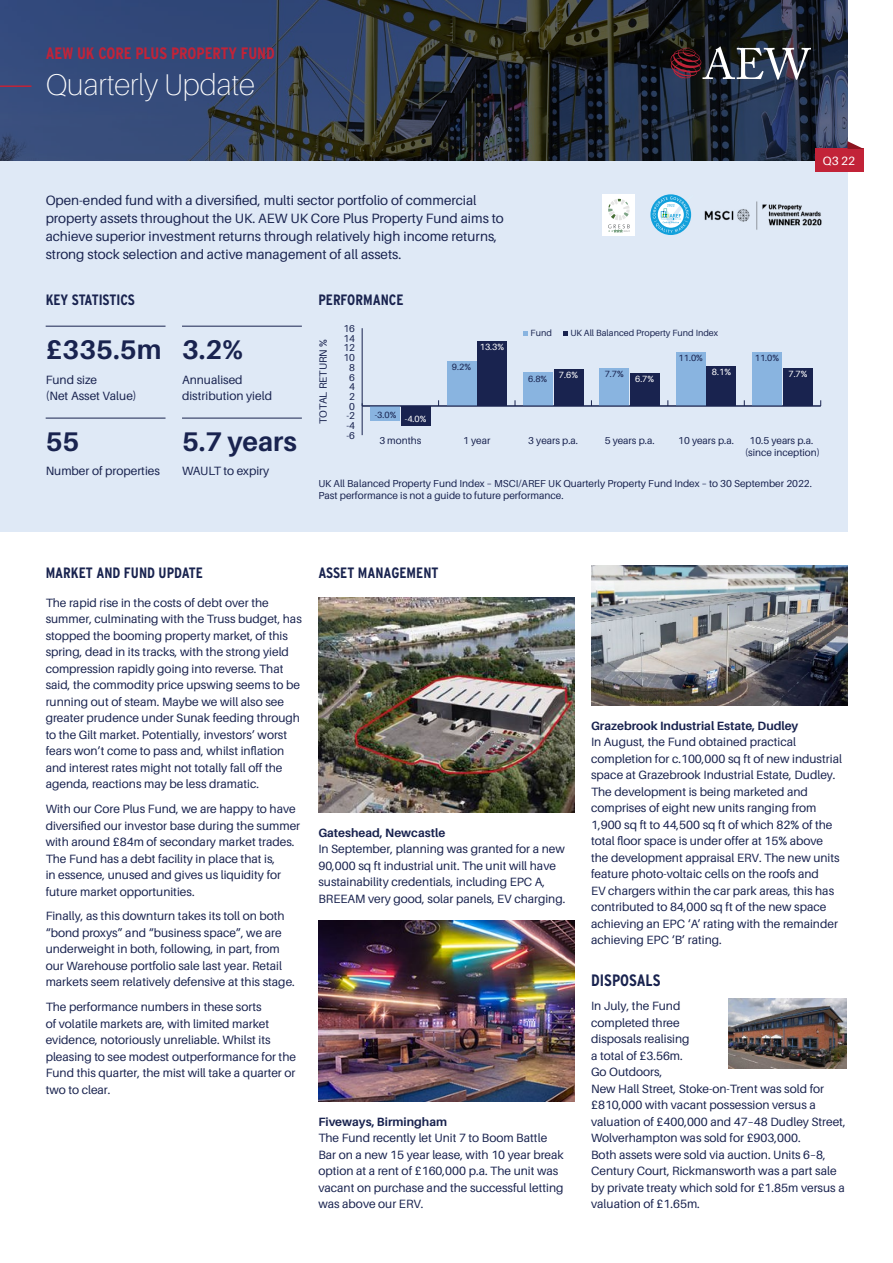
<style>
.page{position:relative;width:893px;height:1263px;background:#fff}
.page>*{position:absolute;margin:0;border:0;box-sizing:border-box;transform-origin:0 0}
.t1{font:100 30px "Aileron";color:#fff}
.t2{font:700 27px "Aileron";color:#19234f}
.Section_title{font:700 16.5px "Interstate Condensed";color:#c22338}
.Section_title-2{font:700 16.5px "Interstate Condensed";color:#19234f}
.Section_title-3{font:700 15px "Interstate Condensed";color:#19234f}
.t3{font:13.5px/18px "Aileron";color:#19234f}
.t4{font:12px/16.5px "Aileron";color:#19234f}
.Subtitle{font:700 12px "Aileron";color:#19234f}
.t5{font:12px "Aileron";color:#fff}
.t6{font:10.5px "Aileron";color:#19234f}
.Disclaimer{font:10.2px/12.1px "Aileron";color:#19234f}
.t7{font:10.05px/12px "Aileron";color:#19234f;text-align:center}
.t8{font:9px "Aileron";color:#19234f}
.t9{font:9px "Aileron";color:#fff}
</style>
<div class="page">
<svg style="left:0;top:0;width:847px;height:161px;background:#2b384f"></svg>
<div style="left:0;top:161px;width:847px;height:370px;background:#dfe9f6"></div>
<svg style="left:671px;top:46px;width:140px;height:34px;background:#514c55"></svg>
<hr style="left:0;top:85px;width:31px;height:2px;background:#c22338">
<svg style="left:650px;top:194px;width:42px;height:41px"></svg>
<img style="left:704px;top:201px;width:118px;height:29px">
<div style="left:603px;top:194px;width:32px;height:42px;background:#fff"></div>
<svg style="left:608px;top:199px;width:22px;height:33px"></svg>
<hr style="left:362px;top:328px;width:1px;height:107px;background:#19234f">
<div style="left:401px;top:406px;width:29px;height:19px;background:#19234f"></div>
<div style="left:477px;top:341px;width:30px;height:65px;background:#19234f"></div>
<div style="left:554px;top:369px;width:29px;height:37px;background:#19234f"></div>
<div style="left:630px;top:373px;width:30px;height:33px;background:#19234f"></div>
<div style="left:707px;top:367px;width:29px;height:39px;background:#19234f"></div>
<div style="left:783px;top:369px;width:29px;height:37px;background:#19234f"></div>
<div style="left:370px;top:406px;width:30px;height:15px;background:#89b4e0"></div>
<div style="left:447px;top:361px;width:29px;height:45px;background:#89b4e0"></div>
<div style="left:523px;top:373px;width:30px;height:33px;background:#89b4e0"></div>
<div style="left:600px;top:369px;width:29px;height:37px;background:#89b4e0"></div>
<div style="left:676px;top:352px;width:29px;height:54px;background:#89b4e0"></div>
<div style="left:752px;top:352px;width:30px;height:54px;background:#89b4e0"></div>
<svg style="left:523px;top:331px;width:5px;height:4px"></svg>
<svg style="left:563px;top:331px;width:5px;height:4px"></svg>
<hr style="left:362px;top:406px;width:459px;height:1px;background:#19234f">
<img style="left:318px;top:597px;width:257px;height:216px">
<img style="left:591px;top:566px;width:256px;height:140px">
<img style="left:728px;top:998px;width:119px;height:71px">
<img style="left:318px;top:920px;width:257px;height:182px">
<div style="left:815px;top:149px;width:49px;height:23px;background:#c22338"></div>
<svg style="left:847px;top:141px;width:17px;height:8px"></svg>
<hr style="left:46px;top:326px;width:120px;height:1px;background:#19234f">
<hr style="left:46px;top:418px;width:120px;height:1px;background:#19234f">
<hr style="left:182px;top:326px;width:120px;height:1px;background:#19234f">
<hr style="left:182px;top:418px;width:120px;height:1px;background:#19234f">
<p class="Section_title" style="left:46px;top:44px;width:231px">AEW UK CORE PLUS PROPERTY FUND</p>
<p class="t1" style="left:46px;top:68px;width:211px">Quarterly Update</p>
<p class="t3" style="left:46px;top:191px;width:460px">Open-ended fund with a diversified, multi sector portfolio of commercial property assets throughout the UK. AEW UK Core Plus Property Fund aims to achieve superior investment returns through relatively high income returns, strong stock selection and active management of all assets.</p>
<p class="Section_title-3" style="left:46px;top:292px;width:91px">KEY STATISTICS</p>
<p class="Section_title-3" style="left:318px;top:292px;width:87px">PERFORMANCE</p>
<p class="t2" style="left:46px;top:335px;width:117px">£335.5m</p>
<p class="t4" style="left:46px;top:372px;width:93px">Fund size<br>(Net Asset Value)</p>
<p class="t2" style="left:182px;top:335px;width:62px">3.2%</p>
<p class="t4" style="left:182px;top:372px;width:92px">Annualised distribution yield</p>
<p class="t6" style="left:317px;top:424px;width:86px;rotate:-90deg">TOTAL RETURN %</p>
<p class="t7" style="left:343px;top:323px;width:13px">16</p>
<p class="t7" style="left:343px;top:332px;width:13px">14</p>
<p class="t7" style="left:343px;top:342px;width:13px">12</p>
<p class="t7" style="left:343px;top:352px;width:13px">10</p>
<p class="t7" style="left:349px;top:361px;width:7px">8</p>
<p class="t7" style="left:349px;top:371px;width:7px">6</p>
<p class="t7" style="left:349px;top:381px;width:7px">4</p>
<p class="t7" style="left:349px;top:391px;width:7px">2</p>
<p class="t7" style="left:349px;top:400px;width:7px">0</p>
<p class="t7" style="left:346px;top:410px;width:10px">-2</p>
<p class="t7" style="left:346px;top:420px;width:10px">-4</p>
<p class="t8" style="left:375px;top:410px;width:23px">-3.0%</p>
<p class="t9" style="left:405px;top:414px;width:23px">-4.0%</p>
<p class="t8" style="left:452px;top:362px;width:21px">9.2%</p>
<p class="t9" style="left:480px;top:342px;width:26px">13.3%</p>
<p class="t5" style="left:823px;top:154px;width:34px">Q3 22</p>
<p class="t8" style="left:531px;top:328px;width:23px">Fund</p>
<p class="t8" style="left:570px;top:328px;width:149px">UK All Balanced Property Fund Index</p>
<p class="t8" style="left:528px;top:373px;width:21px">6.8%</p>
<p class="t9" style="left:559px;top:370px;width:21px">7.6%</p>
<p class="t8" style="left:605px;top:369px;width:21px">7.7%</p>
<p class="t9" style="left:635px;top:374px;width:21px">6.7%</p>
<p class="t8" style="left:679px;top:353px;width:26px">11.0%</p>
<p class="t8" style="left:755px;top:353px;width:26px">11.0%</p>
<p class="t9" style="left:712px;top:367px;width:21px">8.1%</p>
<p class="t9" style="left:788px;top:369px;width:21px">7.7%</p>
<p class="t2" style="left:46px;top:426px;width:35px">55</p>
<p class="t4" style="left:46px;top:463px;width:116px">Number of properties</p>
<p class="t2" style="left:182px;top:426px;width:116px">5.7 years</p>
<p class="t4" style="left:182px;top:463px;width:89px">WAULT to expiry</p>
<p class="t7" style="left:346px;top:429px;width:10px">-6</p>
<p class="t7" style="left:379px;top:435px;width:44px">3 months</p>
<p class="t7" style="left:463px;top:435px;width:29px">1 year</p>
<p class="t7" style="left:528px;top:435px;width:51px">3 years p.a.</p>
<p class="t7" style="left:605px;top:435px;width:51px">5 years p.a.</p>
<p class="t7" style="left:678px;top:435px;width:57px">10 years p.a.</p>
<p class="t7" style="left:745px;top:435px;width:76px">10.5 years p.a. (since inception)</p>
<p class="Disclaimer" style="left:318px;top:478px;width:495px">UK All Balanced Property Fund Index – MSCI/AREF UK Quarterly Property Fund Index – to 30 September 2022.<br>Past performance is not a guide to future performance.</p>
<p class="Section_title-3" style="left:46px;top:564px;width:159px">MARKET AND FUND UPDATE</p>
<p class="Section_title-3" style="left:318px;top:564px;width:122px">ASSET MANAGEMENT</p>
<p class="t4" style="left:46px;top:594px;width:258px">The rapid rise in the costs of debt over the summer, culminating with the Truss budget, has stopped the booming property market, of this spring, dead in its tracks, with the strong yield compression rapidly going into reverse. That said, the commodity price upswing seems to be running out of steam. Maybe we will also see greater prudence under Sunak feeding through to the Gilt market. Potentially, investors’ worst fears won’t come to pass and, whilst inflation and interest rates might not totally fall off the agenda, reactions may be less dramatic.</p>
<p class="t4" style="left:46px;top:801px;width:256px">With our Core Plus Fund, we are happy to have diversified our investor base during the summer with around £84m of secondary market trades.<br>The Fund has a debt facility in place that is,<br>in essence, unused and gives us liquidity for future market opportunities.</p>
<p class="t4" style="left:46px;top:908px;width:251px">Finally, as this downturn takes its toll on both “bond proxys” and “business space”, we are underweight in both, following, in part, from our Warehouse portfolio sale last year. Retail markets seem relatively defensive at this stage.</p>
<p class="t4" style="left:46px;top:999px;width:252px">The performance numbers in these sorts<br>of volatile markets are, with limited market evidence, notoriously unreliable. Whilst its pleasing to see modest outperformance for the Fund this quarter, the mist will take a quarter or two to clear.</p>
<p class="Subtitle" style="left:318px;top:826px;width:128px">Gateshead, Newcastle</p>
<p class="t4" style="left:318px;top:841px;width:248px">In September, planning was granted for a new 90,000 sq ft industrial unit. The unit will have sustainability credentials, including EPC A, BREEAM very good, solar panels, EV charging.</p>
<p class="Subtitle" style="left:318px;top:1115px;width:130px">Fiveways, Birmingham</p>
<p class="t4" style="left:318px;top:1130px;width:247px">The Fund recently let Unit 7 to Boom Battle Bar on a new 15 year lease, with 10 year break option at a rent of £160,000 p.a. The unit was vacant on purchase and the successful letting was above our ERV.</p>
<p class="Subtitle" style="left:591px;top:719px;width:209px">Grazebrook Industrial Estate, Dudley</p>
<p class="t4" style="left:591px;top:734px;width:252px">In August, the Fund obtained practical completion for c.100,000 sq ft of new industrial space at Grazebrook Industrial Estate, Dudley.<br>The development is being marketed and comprises of eight new units ranging from 1,900 sq ft to 44,500 sq ft of which 82% of the total floor space is under offer at 15% above the development appraisal ERV. The new units feature photo-voltaic cells on the roofs and<br>EV chargers within the car park areas, this has contributed to 84,000 sq ft of the new space achieving an EPC ‘A’ rating with the remainder achieving EPC ‘B’ rating.</p>
<p class="Section_title-2" style="left:591px;top:970px;width:71px">DISPOSALS</p>
<p class="t4" style="left:591px;top:998px;width:256px">In July, the Fund<br>completed three<br>disposals realising<br>a total of £3.56m.<br>Go Outdoors,<br>New Hall Street, Stoke-on-Trent was sold for £810,000 with vacant possession versus a valuation of £400,000 and 47–48 Dudley Street,<br>Wolverhampton was sold for £903,000.<br>Both assets were sold via auction. Units 6–8,<br>Century Court, Rickmansworth was a part sale by private treaty which sold for £1.85m versus a valuation of £1.65m.</p>
</div>
